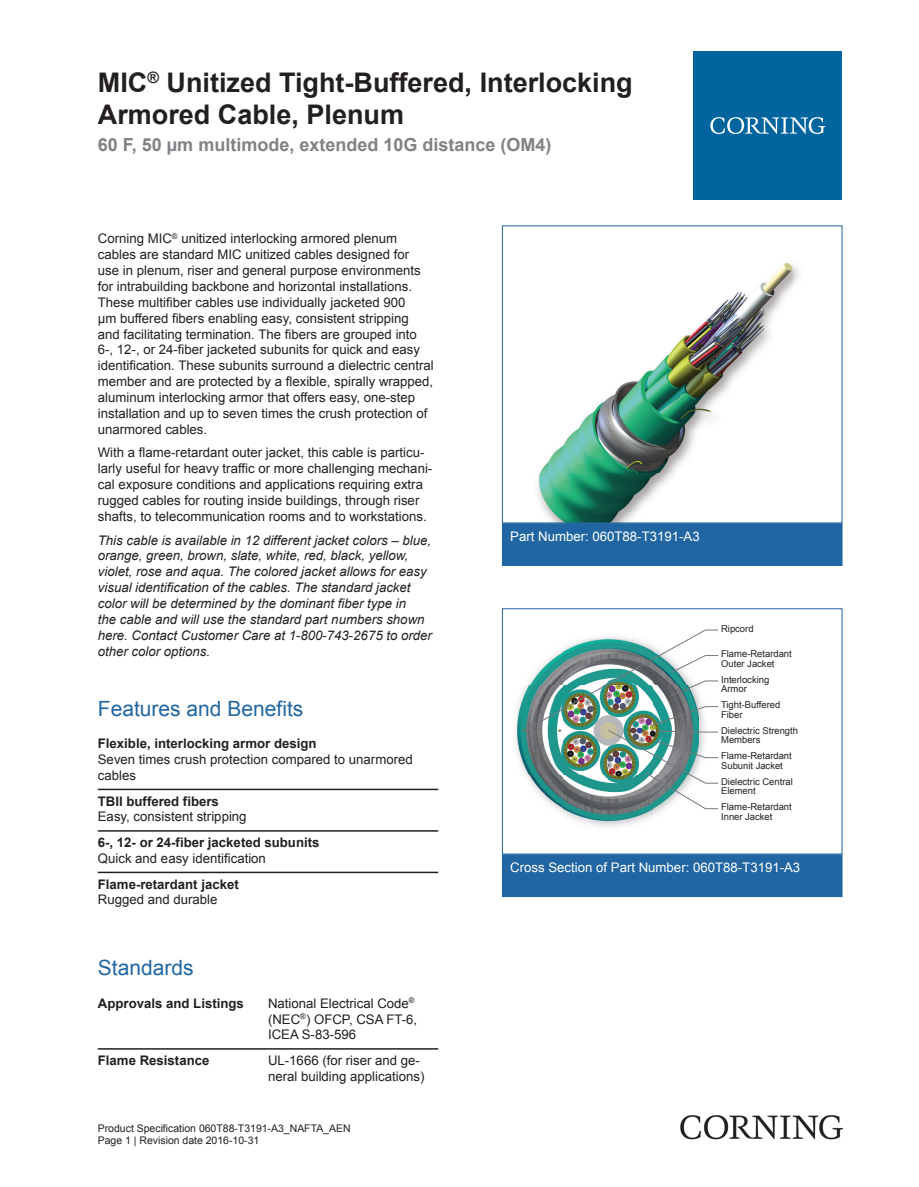
<style>
.page{position:relative;width:919px;height:1187px;background:#fff}
.page>*{position:absolute;margin:0;border:0;box-sizing:border-box;transform-origin:0 0}
.t1{font:700 27px/32.4px "Arial";color:#231f20}
.t2{font:21px "Arial";color:#2166a2}
.t3{font:700 18px "Arial";color:#808285}
.t4{font:13.2px/15.9px "Arial";color:#231f20}
.t5{font:italic 13.2px/15.9px "Arial";color:#231f20}
.t6{font:700 13.2px "Arial";color:#231f20}
.t7{font:13.2px "Arial";color:#fff}
.t8{font:10.5px/12.6px "Arial";color:#231f20}
.t9{font:9.45px/9.4px "Arial";color:#231f20}
.s1{font-style:normal}
</style>
<div class="page">
<img style="left:537px;top:262px;width:262px;height:259px">
<div style="left:502px;top:523px;width:340px;height:42px;background:#2166a2"></div>
<div style="left:502px;top:523px;width:340px;height:43px;border:1px solid #2166a2"></div>
<img style="left:516px;top:708px;width:195px;height:119px">
<img style="left:518px;top:693px;width:180px;height:127px">
<svg style="left:523px;top:629px;width:195px;height:180px"></svg>
<div style="left:502px;top:608px;width:340px;height:246px;border:1px solid #2166a2"></div>
<div style="left:502px;top:854px;width:340px;height:42px;background:#2166a2"></div>
<div style="left:502px;top:854px;width:340px;height:42px;border:1px solid #2166a2"></div>
<hr style="left:98px;top:788px;width:340px;height:2px;background:#231f20">
<hr style="left:98px;top:830px;width:340px;height:1px;background:#231f20">
<hr style="left:98px;top:871px;width:340px;height:2px;background:#231f20">
<hr style="left:98px;top:1048px;width:170px;height:1px;background:#231f20">
<hr style="left:268px;top:1048px;width:170px;height:1px;background:#231f20">
<div style="left:693px;top:51px;width:149px;height:149px;background:#00649e"></div>
<svg style="left:710px;top:117px;width:115px;height:17px"></svg>
<img style="left:680px;top:1115px;width:162px;height:24px">
<h1 class="t1" style="left:98px;top:66px;width:536px">MIC<sup>®</sup> Unitized Tight-Buffered, Interlocking<br>Armored Cable, Plenum</h1>
<h3 class="t3" style="left:98px;top:132px;width:455px">60 F, 50 µm multimode, extended 10G distance (OM4)</h3>
<p class="t4" style="left:98px;top:231px;width:337px">Corning MIC<sup>®</sup> unitized interlocking armored plenum cables are standard MIC unitized cables designed for<br>use in plenum, riser and general purpose environments for intrabuilding backbone and horizontal installations.<br>These multifiber cables use individually jacketed 900<br>μm buffered fibers enabling easy, consistent stripping and facilitating termination. The fibers are grouped into<br>6 -, 12 -, or 24 -fiber jacketed subunits for quick and easy identification. These subunits surround a dielectric central member and are protected by a flexible, spirally wrapped, aluminum interlocking armor that offers easy, one -step installation and up to seven times the crush protection of unarmored cables.</p>
<p class="t4" style="left:98px;top:444px;width:336px">With a flame -retardant outer jacket, this cable is particu&shy;larly useful for heavy traffic or more challenging mechani&shy;cal exposure conditions and applications requiring extra rugged cables for routing inside buildings, through riser shafts, to telecommunication rooms and to workstations.</p>
<p class="t5" style="left:98px;top:532px;width:335px">This cable is available in 12 different jacket colors – blue, orange, green, brown, slate, white, red, black, yellow, violet, rose and aqua. The colored jacket allows for easy visual identification of the cables. The standard jacket color will be determined by the dominant fiber type in<br>the cable and will use the standard part numbers shown here. Contact Customer Care at 1 <span class="s1">-</span>800 <span class="s1">-</span>743 <span class="s1">-</span>2675 to order other color options.</p>
<h2 class="t2" style="left:98px;top:694px;width:207px">Features and Benefits</h2>
<p class="t6" style="left:98px;top:734px;width:220px">Flexible, interlocking armor design</p>
<p class="t4" style="left:98px;top:751px;width:316px">Seven times crush protection compared to unarmored cables</p>
<p class="t6" style="left:98px;top:791px;width:123px">TBII buffered fibers</p>
<p class="t4" style="left:98px;top:808px;width:150px">Easy, consistent stripping</p>
<p class="t6" style="left:98px;top:833px;width:223px">6-, 12- or 24-fiber jacketed subunits</p>
<p class="t4" style="left:98px;top:850px;width:170px">Quick and easy identification</p>
<p class="t6" style="left:98px;top:874px;width:142px">Flame-retardant jacket</p>
<p class="t4" style="left:98px;top:891px;width:121px">Rugged and durable</p>
<h2 class="t2" style="left:98px;top:953px;width:97px">Standards</h2>
<p class="t6" style="left:98px;top:993px;width:147px">Approvals and Listings</p>
<p class="t4" style="left:268px;top:994px;width:151px">National Electrical Code<sup>® </sup>(NEC<sup>®</sup>) OFCP, CSA FT-6,<br>ICEA S-83-596</p>
<p class="t6" style="left:98px;top:1050px;width:113px">Flame Resistance</p>
<p class="t4" style="left:268px;top:1052px;width:158px">UL-1666 (for riser and ge&shy;neral building applications)</p>
<p class="t8" style="left:98px;top:1121px;width:254px">Product Specification 060T88-T3191-A3_NAFTA_AEN<br>Page 1 | Revision date 2016-10-31</p>
<p class="t7" style="left:510px;top:527px;width:191px">Part Number: 060T88-T3191-A3</p>
<p class="t9" style="left:721px;top:623px;width:34px">Ripcord</p>
<p class="t9" style="left:721px;top:649px;width:72px">Flame-Retardant<br>Outer Jacket</p>
<p class="t9" style="left:721px;top:674px;width:50px">Interlocking<br>Armor</p>
<p class="t9" style="left:721px;top:700px;width:61px">Tight-Buffered<br>Fiber</p>
<p class="t9" style="left:721px;top:725px;width:78px">Dielectric Strength<br>Members</p>
<p class="t9" style="left:721px;top:751px;width:72px">Flame-Retardant<br>Subunit Jacket</p>
<p class="t9" style="left:721px;top:776px;width:73px">Dielectric Central<br>Element</p>
<p class="t9" style="left:721px;top:802px;width:72px">Flame-Retardant<br>Inner Jacket</p>
<p class="t7" style="left:510px;top:858px;width:291px">Cross Section of Part Number: 060T88-T3191-A3</p>
</div>
